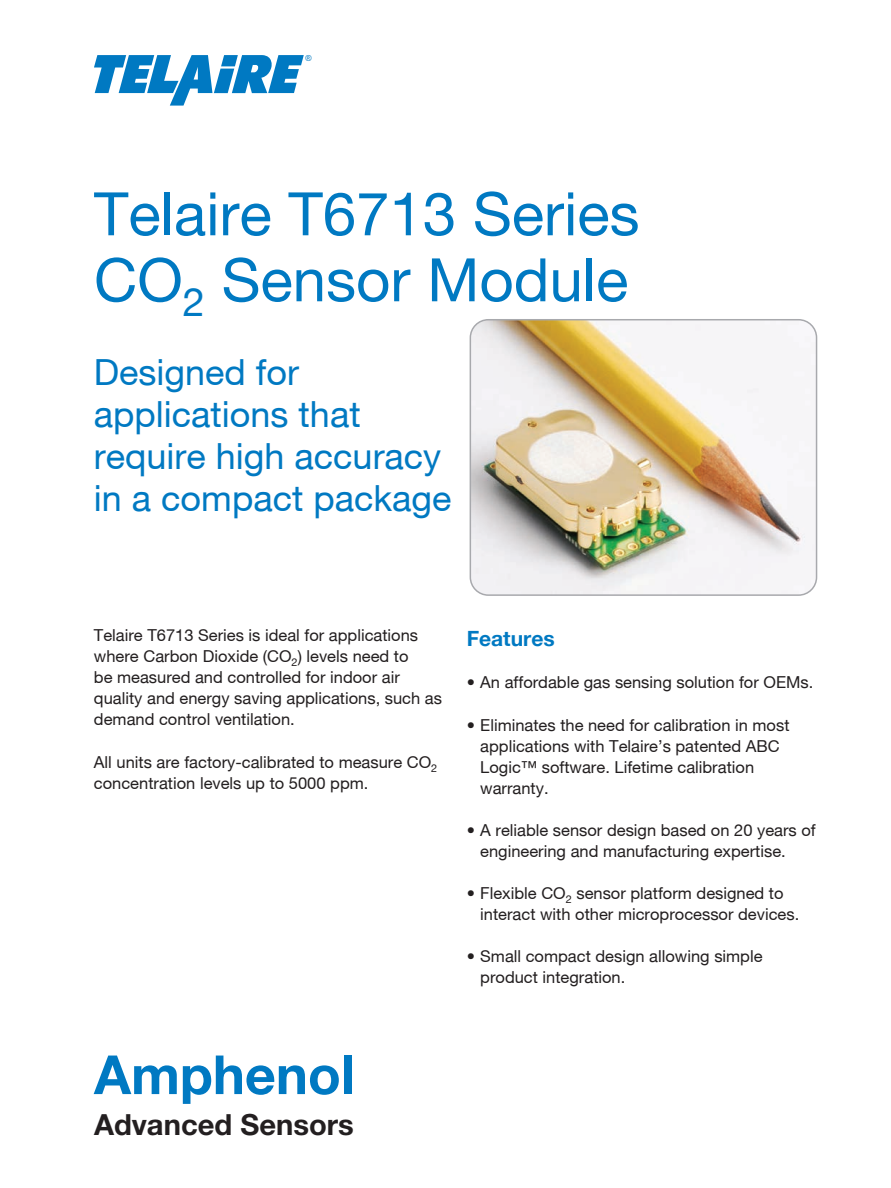
<style>
.page{position:relative;width:891px;height:1188px;background:#fff}
.page>*{position:absolute;margin:0;border:0;box-sizing:border-box;transform-origin:0 0}
.t1{font:60px/66px "Helvetica Neue";color:#0079c2}
.t2{font:700 54px "Helvetica Neue LT Std";color:#0079c2}
.t3{font:36px/42px "Helvetica Neue";color:#0079c2}
.t4{font:700 29.1px "Helvetica Neue LT Std";color:#231f20}
.t5{font:700 21px "Helvetica Neue";color:#0079c2}
.t6{font:16.5px/21px "Helvetica Neue";color:#231f20}
.t7{font:8.4px "Arial";color:#0079c2}
</style>
<div class="page">
<img style="left:470px;top:320px;width:347px;height:275px">
<div style="left:470px;top:319px;width:347px;height:277px;border:2px solid #a8a9ad;border-radius:18px"></div>
<svg style="left:94px;top:55px;width:210px;height:51px"></svg>
<p class="t7" style="left:306px;top:53px;width:8px">®</p>
<h1 class="t1" style="left:94px;top:180px;width:547px">Telaire T6713 Series<br>CO<sub>2</sub> Sensor Module</h1>
<h3 class="t3" style="left:94px;top:351px;width:359px">Designed for applications that require high accuracy in a compact package</h3>
<p class="t6" style="left:94px;top:625px;width:350px">Telaire T6713 Series is ideal for applications where Carbon Dioxide (CO<sub>2</sub>) levels need to<br>be measured and controlled for indoor air quality and energy saving applications, such as demand control ventilation.</p>
<p class="t6" style="left:94px;top:751px;width:345px">All units are factory-calibrated to measure CO<sub>2 </sub>concentration levels up to 5000 ppm.</p>
<p class="t5" style="left:467px;top:626px;width:89px">Features</p>
<p class="t6" style="left:467px;top:672px;width:348px">• An affordable gas sensing solution for OEMs.</p>
<p class="t6" style="left:480px;top:714px;width:311px;text-indent:-14px">• Eliminates the need for calibration in most applications with Telaire’s patented ABC Logic™ software. Lifetime calibration warranty.</p>
<p class="t6" style="left:480px;top:819px;width:337px;text-indent:-14px">• A reliable sensor design based on 20 years of engineering and manufacturing expertise.</p>
<p class="t6" style="left:480px;top:882px;width:321px;text-indent:-14px">• Flexible CO<sub>2</sub> sensor platform designed to interact with other microprocessor devices.</p>
<p class="t6" style="left:480px;top:946px;width:284px;text-indent:-14px">• Small compact design allowing simple product integration.</p>
<h2 class="t2" style="left:94px;top:1041px;width:262px">Amphenol</h2>
<h3 class="t4" style="left:94px;top:1107px;width:261px">Advanced Sensors</h3>
</div>
